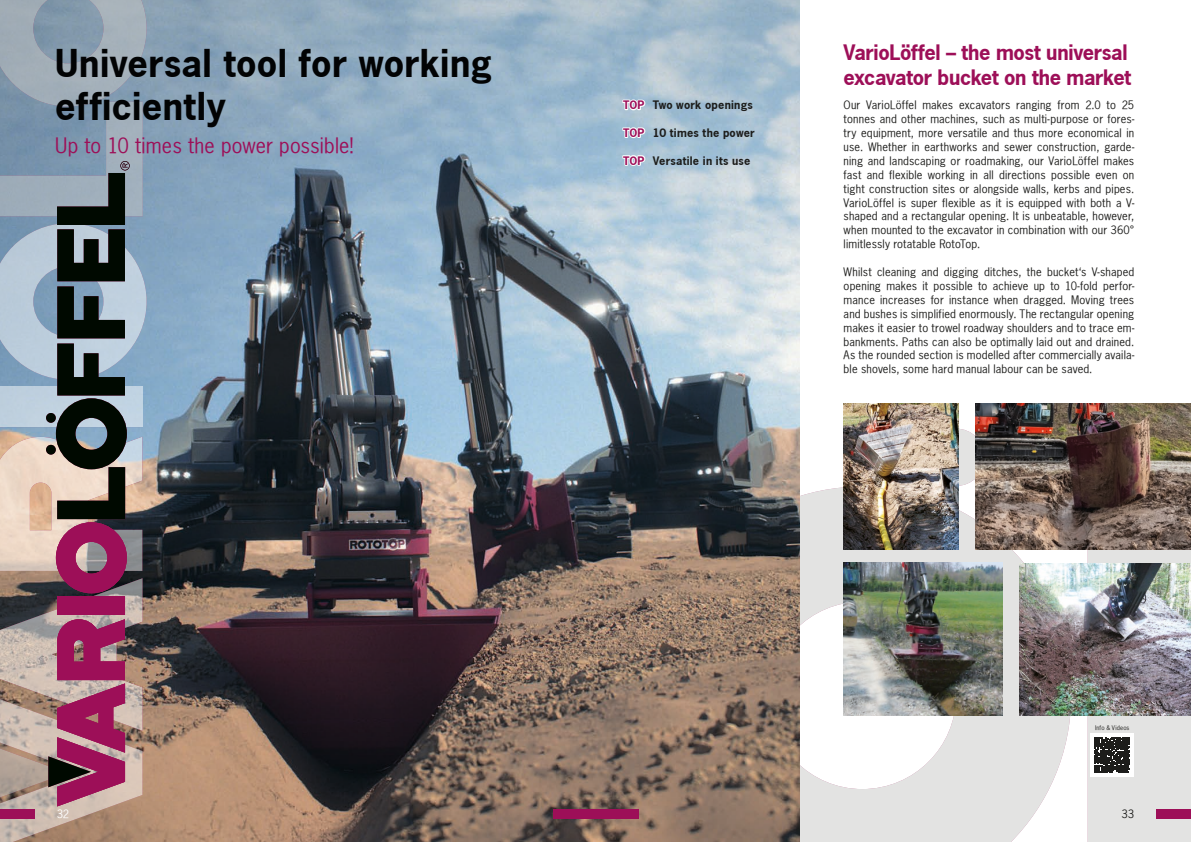
<style>
.page{position:relative;width:1191px;height:842px;background:#fff}
.page>*{position:absolute;margin:0;border:0;box-sizing:border-box;transform-origin:0 0}
.t1{font:700 36px/43.2px "News Gothic";letter-spacing:.01em;color:#020304}
.t2{font:700 20px/24px "News Gothic";letter-spacing:-.015em;color:#9d0f58}
.t3{font:20px "News Gothic";letter-spacing:.005em;color:#9d0f58}
.t4{font:11px/13.9px "News Gothic";letter-spacing:.015em;color:#1d1d1b;text-align:justify}
.t5{font:700 11px "News Gothic";letter-spacing:.02em;color:#1d1d1b}
.t6{font:11px "News Gothic";color:#fff}
.t7{font:6px "News Gothic";letter-spacing:.03em;color:#1d1d1b}
.s1{color:#fff}
</style>
<div class="page">
<img style="left:147px;top:0;width:652px;height:842px">
<svg style="left:0;top:0;width:147px;height:842px;background:#918690"></svg>
<svg style="left:800px;top:486px;width:271px;height:356px;fill:#e3e3e2"></svg>
<div style="left:927px;top:429px;width:57px;height:57px;background:linear-gradient(to bottom,#e3e3e2,#e3e3e2);border-radius:50%"></div>
<img style="left:843px;top:563px;width:159px;height:153px">
<img style="left:843px;top:404px;width:115px;height:146px">
<img style="left:975px;top:404px;width:216px;height:146px">
<img style="left:1019px;top:563px;width:68px;height:153px">
<img style="left:1087px;top:494px;width:104px;height:348px">
<div style="left:0;top:809px;width:35px;height:10px;background:#9d0f58"></div>
<div style="left:553px;top:809px;width:85px;height:10px;background:#9d0f58"></div>
<div style="left:1157px;top:809px;width:34px;height:10px;background:#9d0f58"></div>
<h1 class="t1" style="left:55px;top:41px;width:438px">Universal tool for working efficiently</h1>
<h2 class="t3" style="left:55px;top:132px;width:299px">Up to 10 times the power possible!</h2>
<p class="t5" style="left:623px;top:98px;width:131px"><span class="s1">TOP</span> Two work openings</p>
<p class="t5" style="left:623px;top:126px;width:133px"><span class="s1">TOP</span> 10 times the power</p>
<p class="t5" style="left:623px;top:153px;width:129px"><span class="s1">TOP</span> Versatile in its use</p>
<h2 class="t2" style="left:843px;top:41px;width:289px">VarioLöffel – the most universal excavator bucket on the market</h2>
<p class="t4" style="left:843px;top:98px;width:292px">Our VarioLöffel makes excavators ranging from 2.0 to 25 tonnes and other machines, such as multi-purpose or fores&shy;try equipment, more versatile and thus more economical in use. Whether in earthworks and sewer construction, garde&shy;ning and landscaping or roadmaking, our VarioLöffel makes fast and flexible working in all directions possible even on tight construction sites or alongside walls, kerbs and pipes.<br>VarioLöffel is super flexible as it is equipped with both a V&shy;shaped and a rectangular opening. It is unbeatable, however, when mounted to the excavator in combination with our 360° limitlessly rotatable RotoTop.</p>
<p class="t4" style="left:843px;top:265px;width:292px">Whilst cleaning and digging ditches, the bucket‘s V-shaped opening makes it possible to achieve up to 10-fold perfor&shy;mance increases for instance when dragged. Moving trees and bushes is simplified enormously. The rectangular opening makes it easier to trowel roadway shoulders and to trace em&shy;bankments. Paths can also be optimally laid out and drained.<br>As the rounded section is modelled after commercially availa&shy;ble shovels, some hard manual labour can be saved.</p>
<p class="t7" style="left:1095px;top:724px;width:36px">Info &amp; Videos</p>
<p class="t6" style="left:57px;top:807px;width:14px">32</p>
<p class="t4" style="left:1121px;top:807px;width:14px">33</p>
</div>
